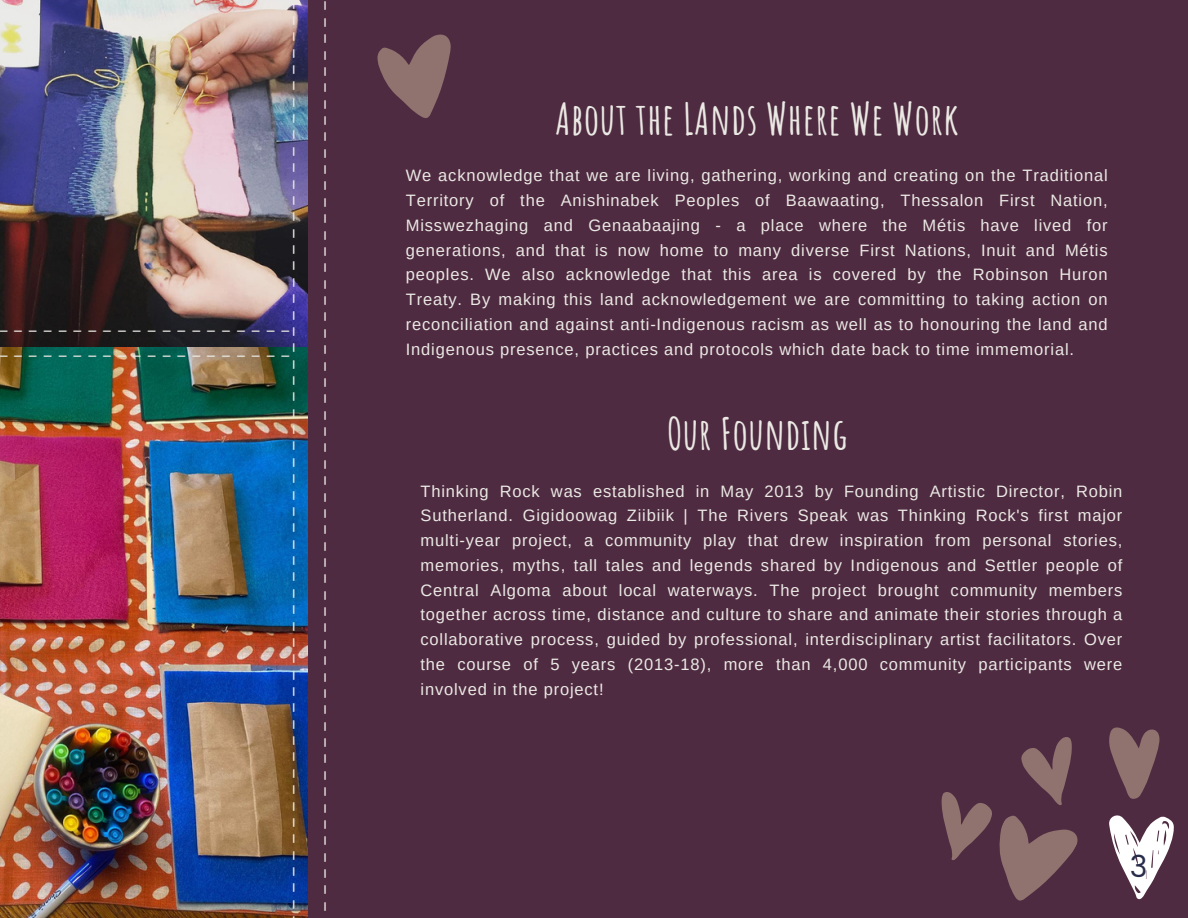
<style>
.page{position:relative;width:1188px;height:918px;background:#fff}
.page>*{position:absolute;margin:0;border:0;box-sizing:border-box;transform-origin:0 0}
.t1{font:700 43.35px "Amatic SC";letter-spacing:.01em;color:#ebe9e4}
.t2{font:30px "Poppins";color:#292d4b}
.t3{font:16.5px/24.8px "Arimo";letter-spacing:.05em;color:#ebe9e4;text-align:justify}
.t4{font:16.05px "Poppins";color:#ebe9e4}
.t5{font:14.55px "Poppins";color:#ebe9e4}
</style>
<div class="page">
<div style="left:302px;top:0;width:886px;height:918px;background:#4f2b41"></div>
<img style="left:0;top:347px;width:308px;height:571px">
<img style="left:0;top:0;width:308px;height:347px">
<svg style="left:1109px;top:727px;width:51px;height:72px"></svg>
<svg style="left:377px;top:34px;width:73px;height:84px"></svg>
<svg style="left:1109px;top:815px;width:65px;height:85px"></svg>
<svg style="left:942px;top:737px;width:136px;height:164px"></svg>
<p class="t4" style="left:310px;top:-2px;width:915px;rotate:90deg">________________________________________________________</p>
<p class="t5" style="left:-3px;top:317px;width:296px">____________________</p>
<p class="t5" style="left:-3px;top:341px;width:296px">____________________</p>
<p class="t4" style="left:341px;top:-1px;width:915px;rotate:90deg">________________________________________________________</p>
<p class="t1" style="left:556px;top:91px;width:405px">About the LAnds Where We Work</p>
<p class="t3" style="left:406px;top:163px;width:703px">We acknowledge that we are living, gathering, working and creating on the Traditional Territory of the Anishinabek Peoples of Baawaating, Thessalon First Nation, Misswezhaging and Genaabaajing - a place where the Métis have lived for generations, and that is now home to many diverse First Nations, Inuit and Métis peoples. We also acknowledge that this area is covered by the Robinson Huron Treaty. By making this land acknowledgement we are committing to taking action on reconciliation and against anti-Indigenous racism as well as to honouring the land and Indigenous presence, practices and protocols which date back to time immemorial.</p>
<p class="t1" style="left:667px;top:406px;width:182px">Our Founding</p>
<p class="t3" style="left:421px;top:479px;width:703px">Thinking Rock was established in May 2013 by Founding Artistic Director, Robin Sutherland. Gigidoowag Ziibiik | The Rivers Speak was Thinking Rock's first major multi-year project, a community play that drew inspiration from personal stories, memories, myths, tall tales and legends shared by Indigenous and Settler people of Central Algoma about local waterways. The project brought community members together across time, distance and culture to share and animate their stories through a collaborative process, guided by professional, interdisciplinary artist facilitators. Over the course of 5 years (2013-18), more than 4,000 community participants were involved in the project!</p>
<p class="t2" style="left:1130px;top:849px;width:19px">3</p>
</div>
